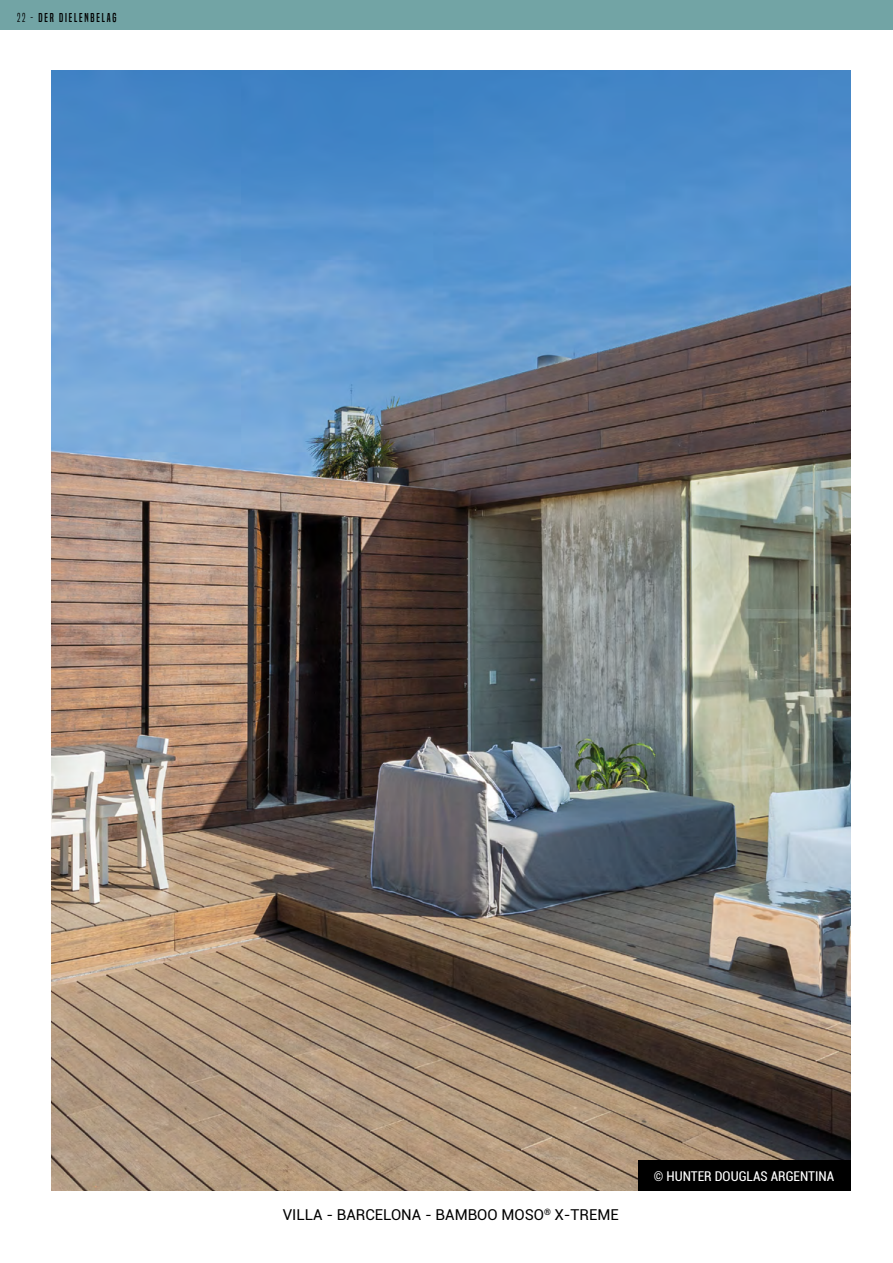
<style>
.page{position:relative;width:893px;height:1263px;background:#fff}
.page>*{position:absolute;margin:0;border:0;box-sizing:border-box;transform-origin:0 0}
.t1{font:15px "Roboto";color:#000}
.t2{font:condensed 13.5px "Roboto";color:#fff}
.t3{font:12px "Built Titling Rg";letter-spacing:.15em;color:#000}
.s1{font-family:"Built Titling Lt"}
</style>
<div class="page">
<img style="left:51px;top:70px;width:799px;height:1121px">
<div style="left:0;top:0;width:893px;height:30px;background:#72a4a5"></div>
<div style="left:638px;top:1160px;width:212px;height:31px;background:#000"></div>
<p class="t3" style="left:17px;top:10px;width:101px"><span class="s1">22 -</span> DER DIELENBELAG</p>
<p class="t1" style="left:283px;top:1204px;width:337px">VILLA - BARCELONA - BAMBOO MOSO<sup>®</sup> X-TREME</p>
<p class="t2" style="left:654px;top:1166px;width:182px">© HUNTER DOUGLAS ARGENTINA</p>
</div>
